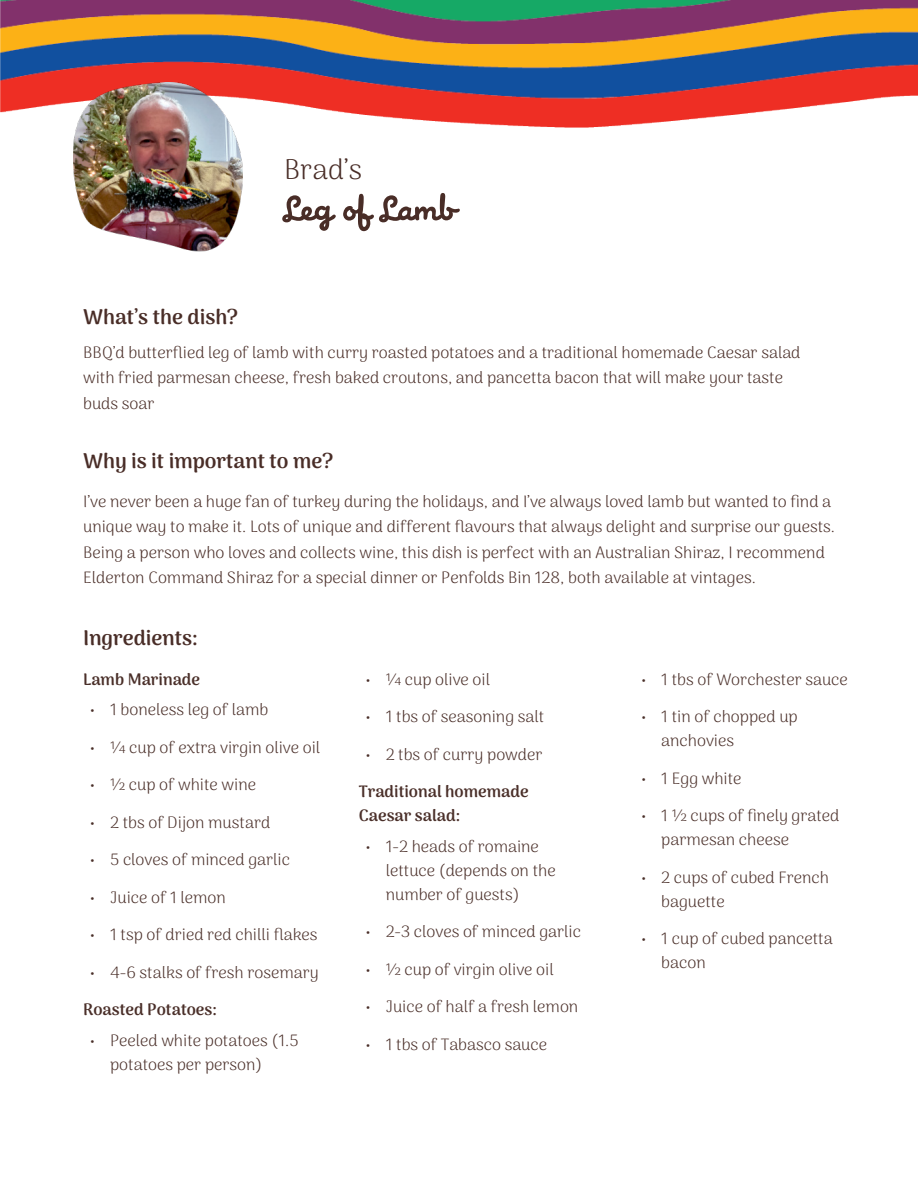
<style>
.page{position:relative;width:918px;height:1188px;background:#fff}
.page>*{position:absolute;margin:0;border:0;box-sizing:border-box;transform-origin:0 0}
.t1{font:51px "Mister Brown";color:#492d27}
.t2{font:300 28.5px "Arima Madurai";color:#492d27}
.t3{font:700 21px "Arima Madurai";color:#492d27}
.t4{font:300 16.5px/24px "Arima Madurai";color:#4a2f29}
.t5{font:300 16.5px/25.5px "Arima Madurai";color:#492d27}
.ingredient_no_bull{font:700 16.5px/24px "Arima Madurai";color:#4a2f29}
</style>
<div class="page">
<img style="left:0;top:0;width:918px;height:128px">
<img style="left:73px;top:82px;width:170px;height:169px">
<p class="t3" style="left:83px;top:302px;width:157px">What’s the dish?</p>
<p class="t2" style="left:284px;top:150px;width:79px">Brad’s</p>
<p class="t1" style="left:284px;top:184px;width:173px">Leg of Lamb</p>
<p class="t5" style="left:83px;top:340px;width:719px">BBQ’d butterflied leg of lamb with curry roasted potatoes and a traditional homemade Caesar salad with fried parmesan cheese, fresh baked croutons, and pancetta bacon that will make your taste buds soar</p>
<p class="t3" style="left:83px;top:445px;width:252px">Why is it important to me?</p>
<p class="t5" style="left:83px;top:489px;width:753px">I’ve never been a huge fan of turkey during the holidays, and I’ve always loved lamb but wanted to find a unique way to make it. Lots of unique and different flavours that always delight and surprise our guests.<br>Being a person who loves and collects wine, this dish is perfect with an Australian Shiraz, I recommend Elderton Command Shiraz for a special dinner or Penfolds Bin 128, both available at vintages.</p>
<p class="t3" style="left:83px;top:623px;width:116px">Ingredients:</p>
<p class="ingredient_no_bull" style="left:83px;top:667px;width:119px">Lamb Marinade</p>
<p class="t4" style="left:90px;top:698px;width:180px">• 1 boneless leg of lamb</p>
<p class="t4" style="left:90px;top:736px;width:232px">• ¼ cup of extra virgin olive oil</p>
<p class="t4" style="left:90px;top:773px;width:168px">• ½ cup of white wine</p>
<p class="t4" style="left:90px;top:811px;width:182px">• 2 tbs of Dijon mustard</p>
<p class="t4" style="left:90px;top:848px;width:202px">• 5 cloves of minced garlic</p>
<p class="t4" style="left:90px;top:886px;width:138px">• Juice of 1 lemon</p>
<p class="t4" style="left:90px;top:923px;width:229px">• 1 tsp of dried red chilli flakes</p>
<p class="t4" style="left:90px;top:961px;width:230px">• 4-6 stalks of fresh rosemary</p>
<p class="ingredient_no_bull" style="left:83px;top:998px;width:135px">Roasted Potatoes:</p>
<p class="t4" style="left:110px;top:1029px;width:190px;text-indent:-20px">• Peeled white potatoes (1.5 potatoes per person)</p>
<p class="t4" style="left:365px;top:668px;width:126px">• ¼ cup olive oil</p>
<p class="t4" style="left:365px;top:705px;width:180px">• 1 tbs of seasoning salt</p>
<p class="t4" style="left:365px;top:743px;width:178px">• 2 tbs of curry powder</p>
<p class="ingredient_no_bull" style="left:359px;top:780px;width:171px">Traditional homemade<br>Caesar salad:</p>
<p class="t4" style="left:386px;top:835px;width:172px;text-indent:-20px">• 1-2 heads of romaine lettuce (depends on the number of guests)</p>
<p class="t4" style="left:365px;top:920px;width:217px">• 2-3 cloves of minced garlic</p>
<p class="t4" style="left:365px;top:958px;width:190px">• ½ cup of virgin olive oil</p>
<p class="t4" style="left:365px;top:995px;width:214px">• Juice of half a fresh lemon</p>
<p class="t4" style="left:365px;top:1033px;width:183px">• 1 tbs of Tabasco sauce</p>
<p class="t4" style="left:641px;top:668px;width:208px">• 1 tbs of Worchester sauce</p>
<p class="t4" style="left:661px;top:705px;width:138px;text-indent:-20px">• 1 tin of chopped up anchovies</p>
<p class="t4" style="left:641px;top:767px;width:102px">• 1 Egg white</p>
<p class="t4" style="left:661px;top:804px;width:180px;text-indent:-20px">• 1 ½ cups of finely grated parmesan cheese</p>
<p class="t4" style="left:661px;top:866px;width:169px;text-indent:-20px">• 2 cups of cubed French baguette</p>
<p class="t4" style="left:661px;top:927px;width:173px;text-indent:-20px">• 1 cup of cubed pancetta bacon</p>
</div>
